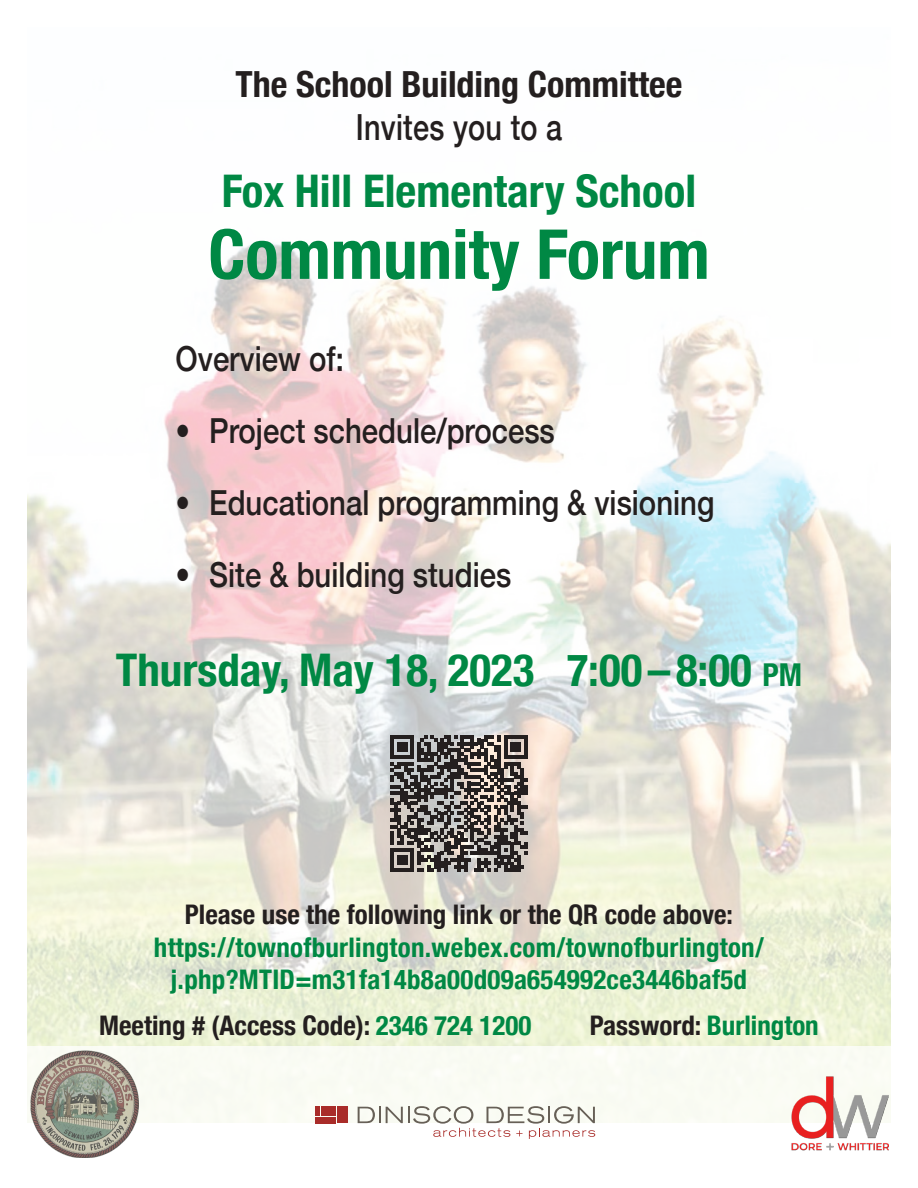
<style>
.page{position:relative;width:918px;height:1188px;background:#fff}
.page>*{position:absolute;margin:0;border:0;box-sizing:border-box;transform-origin:0 0}
.t1{font:700 condensed 69px "Helvetica Neue";color:#084}
.t2{font:700 condensed 45px "Helvetica Neue";color:#084}
.t3{font:700 condensed 36px "Helvetica Neue";color:#241f1f}
.t4{font:500 36px "Helvetica Neue";letter-spacing:.01em;color:#241f1f;scale:.8 1}
.t5{font:500 34.5px "Helvetica Neue";color:#241f1f;scale:.85 1}
.t6{font:700 condensed 27px/32.4px "Helvetica Neue";letter-spacing:.01em;color:#084;text-align:center}
.t7{font:700 condensed 27px "Helvetica Neue";color:#241f1f}
.s1{font-size:31.5px}
.s2{color:#084}
.s3{color:#241f1f}
</style>
<div class="page">
<img style="left:27px;top:243px;width:864px;height:804px">
<svg style="left:391px;top:735px;width:136px;height:137px;background:#6d6764"></svg>
<div style="left:27px;top:1047px;width:864px;height:114px;background:#fafcf4"></div>
<svg style="left:358px;top:1106px;width:237px;height:33px"></svg>
<div style="left:337px;top:1107px;width:11px;height:16px;background:#a92c29"></div>
<div style="left:321px;top:1107px;width:15px;height:9px;background:#a92c29"></div>
<div style="left:315px;top:1107px;width:5px;height:9px;background:#a92c29"></div>
<div style="left:315px;top:1117px;width:21px;height:6px;background:#a92c29"></div>
<img style="left:792px;top:1077px;width:96px;height:73px">
<img style="left:30px;top:1051px;width:108px;height:107px">
<h3 class="t3" style="left:236px;top:55px;width:448px">The School Building Committee</h3>
<h3 class="t4" style="left:356px;top:98px;width:260px">Invites you to a</h3>
<h2 class="t2" style="left:222px;top:153px;width:476px">Fox Hill Elementary School</h2>
<h1 class="t1" style="left:208px;top:197px;width:503px">Community Forum</h1>
<p class="t5" style="left:176px;top:331px;width:200px">Overview of:</p>
<p class="t5" style="left:176px;top:403px;width:448px">• Project schedule/process</p>
<p class="t5" style="left:176px;top:475px;width:636px">• Educational programming &amp; visioning</p>
<p class="t5" style="left:176px;top:547px;width:397px">• Site &amp; building studies</p>
<h2 class="t2" style="left:116px;top:633px;width:688px">Thursday, May 18, 2023 7:00 – 8:00 <span class="s1">pm</span></h2>
<p class="t7" style="left:185px;top:892px;width:550px">Please use the following link or the QR code above:</p>
<p class="t6" style="left:154px;top:929px;width:612px">https://townofburlington.webex.com/townofburlington/ j.php?MTID=m31fa14b8a00d09a654992ce3446baf5d</p>
<p class="t7" style="left:99px;top:1003px;width:434px">Meeting # (Access Code): <span class="s2">2346 724 1200</span></p>
<p class="t6" style="left:590px;top:1007px;width:231px"><span class="s3">Password:</span> Burlington</p>
</div>
